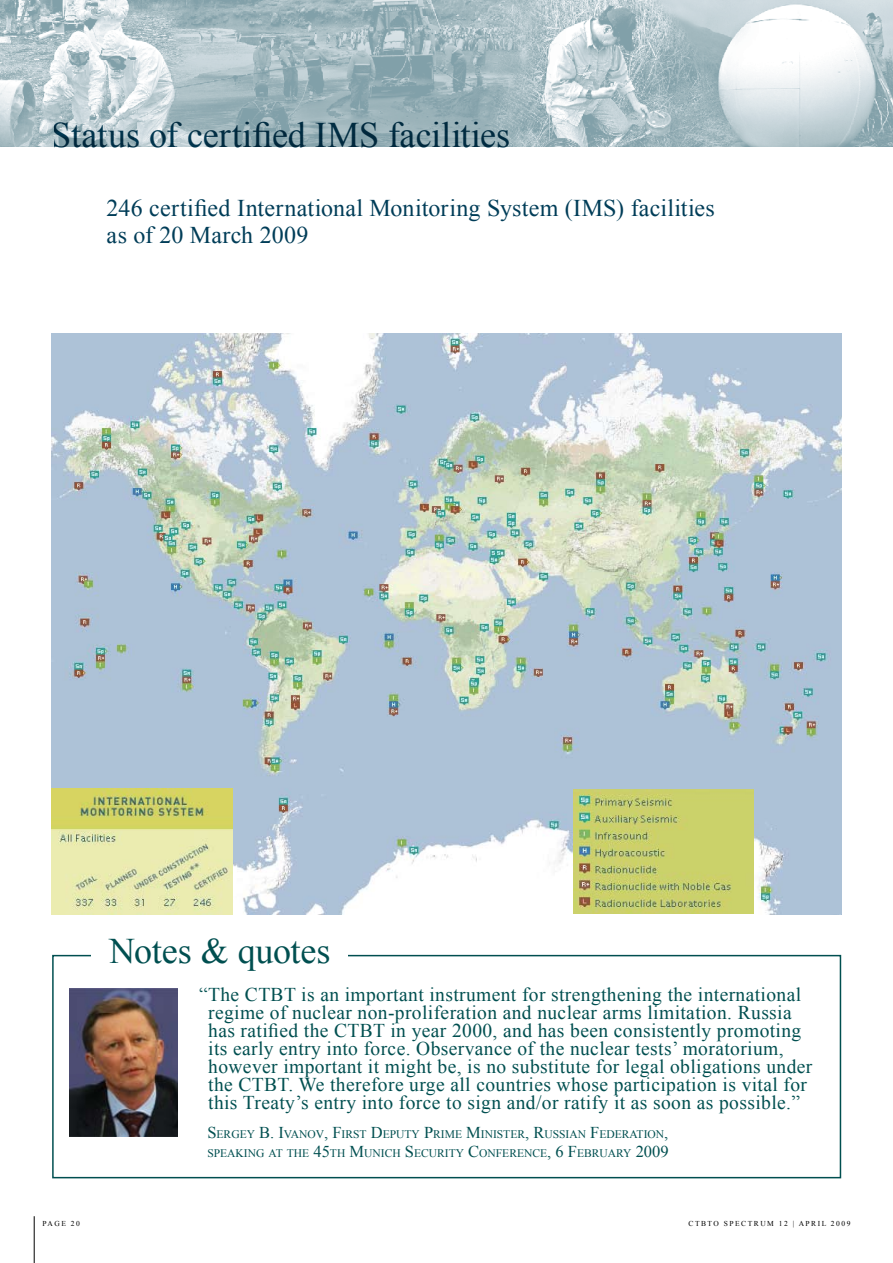
<style>
.page{position:relative;width:893px;height:1263px;background:#fff}
.page>*{position:absolute;margin:0;border:0;box-sizing:border-box;transform-origin:0 0}
.t1{font:36px "Times New Roman";color:#003d58}
.t2{font:36px "Times New Roman";letter-spacing:-.005em;color:#004f50}
.t3{font:24px/27px "Times New Roman";letter-spacing:.01em;color:#003d58}
.t4{font:19.5px/18px "Times New Roman";letter-spacing:.02em;color:#004f50}
.t5{font:11.55px/19.5px "Times New Roman";color:#004f50}
.t6{font:7.5px "Times New Roman";letter-spacing:.2em;color:#000}
.s1{font-size:16.5px}
</style>
<div class="page">
<img style="left:0;top:0;width:893px;height:146px">
<hr style="left:34px;top:1216px;width:1px;height:47px;background:#000">
<img style="left:51px;top:334px;width:791px;height:580px">
<img style="left:51px;top:788px;width:181px;height:126px">
<img style="left:573px;top:789px;width:180px;height:125px">
<div style="left:52px;top:955px;width:789px;height:223px;border:2px solid #004f50"></div>
<div style="left:91px;top:938px;width:257px;height:33px;background:#fff"></div>
<img style="left:70px;top:988px;width:108px;height:149px">
<h1 class="t1" style="left:52px;top:111px;width:460px">Status of certified IMS facilities</h1>
<p class="t3" style="left:107px;top:194px;width:610px">246 certified International Monitoring System (IMS) facilities as of 20 March 2009</p>
<h1 class="t2" style="left:109px;top:927px;width:223px">Notes &amp; quotes</h1>
<p class="t4" style="left:208px;top:985px;width:606px;text-indent:-9px">“The CTBT is an important instrument for strengthening the international regime of nuclear non-proliferation and nuclear arms limitation. Russia has ratified the CTBT in year 2000, and has been consistently promoting its early entry into force. Observance of the nuclear tests’ moratorium, however important it might be, is no substitute for legal obligations under the CTBT. We therefore urge all countries whose participation is vital for this Treaty’s entry into force to sign and/or ratify it as soon as possible.”</p>
<p class="t5" style="left:207px;top:1124px;width:463px"><span class="s1">S</span> ERGEY <span class="s1">B. I</span>VANOV<span class="s1">, F</span>IRST <span class="s1">D</span>EPUTY <span class="s1">P</span>RIME <span class="s1">M</span>INISTER<span class="s1">, R</span>USSIAN <span class="s1">F</span>EDERATION<span class="s1">,<br></span>SPEAKING AT THE <span class="s1">45</span>TH <span class="s1">M</span>UNICH <span class="s1">S</span> ECURITY <span class="s1">C</span>ONFERENCE<span class="s1">, 6 F</span>EBRUARY <span class="s1">2009</span></p>
<p class="t6" style="left:43px;top:1218px;width:39px">pa ge 20</p>
<p class="t6" style="left:688px;top:1219px;width:48px">CTBTO Spect</p>
<p class="t6" style="left:754px;top:1219px;width:15px">rum</p>
<p class="t6" style="left:779px;top:1219px;width:73px">12 | April 2009</p>
</div>
